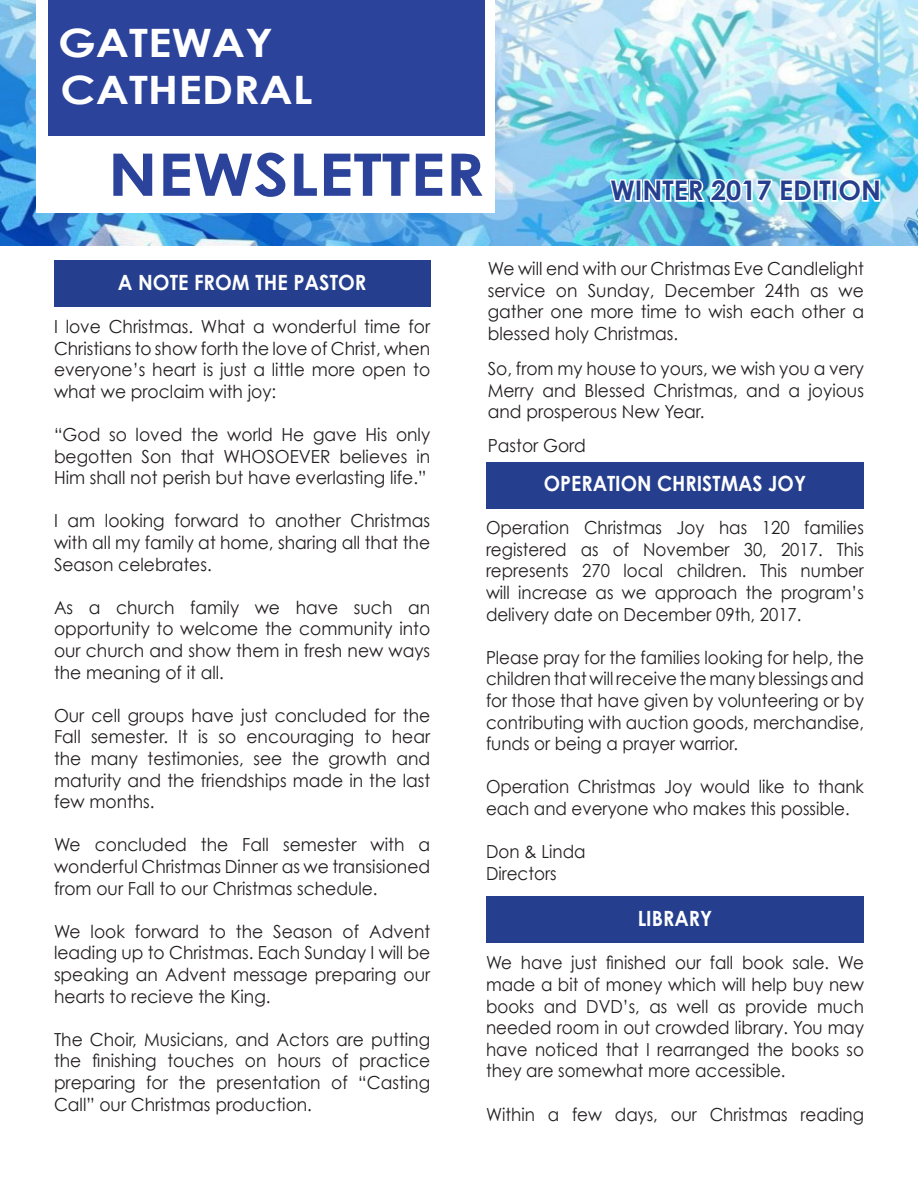
<style>
.page{position:relative;width:918px;height:1188px;background:#fff}
.page>*{position:absolute;margin:0;border:0;box-sizing:border-box;transform-origin:0 0}
.t1{font:700 58.8px "Century Gothic";color:#2c439b;scale:1.15 1}
.t2{font:700 39.15px "Century Gothic";color:#fff;scale:1.15 1}
.t3{font:700 27px "Century Gothic";color:#253f8e}
.t4{font:700 21px "Century Gothic";color:#fff;scale:.93 1}
.t5{font:700 21px "Century Gothic";color:#fff;scale:.95 1}
.t6{font:18px/21.6px "Century Gothic";color:#231f20;text-align:justify;scale:.95 1}
.t7{font:18px/21.6px "Century Gothic";color:#231f20;text-align:justify;scale:.93 1}
</style>
<div class="page">
<img style="left:0;top:0;width:918px;height:245px">
<div style="left:36px;top:0;width:459px;height:212px;background:#fff"></div>
<div style="left:48px;top:0;width:436px;height:136px;background:#2c439b"></div>
<img style="left:608px;top:177px;width:274px;height:28px">
<div style="left:54px;top:260px;width:376px;height:47px;background:#253f8e"></div>
<div style="left:486px;top:463px;width:378px;height:46px;background:#253f8e"></div>
<div style="left:486px;top:896px;width:378px;height:47px;background:#253f8e"></div>
<p class="t2" style="left:58px;top:18px;width:189px">GATEWAY</p>
<p class="t2" style="left:61px;top:65px;width:221px">CATHEDRAL</p>
<p class="t1" style="left:108px;top:137px;width:329px">NEWSLETTER</p>
<p class="t3" style="left:611px;top:173px;width:272px">WINTER 2017 EDITION</p>
<p class="t5" style="left:118px;top:269px;width:263px">A NOTE FROM THE PASTOR</p>
<p class="t6" style="left:54px;top:315px;width:398px">I love Christmas. What a wonderful time for Christians to show forth the love of Christ, when everyone’s heart is just a little more open to what we proclaim with joy:</p>
<p class="t6" style="left:54px;top:423px;width:398px">“God so loved the world He gave His only begotten Son that WHOSOEVER believes in Him shall not perish but have everlasting life.”</p>
<p class="t6" style="left:54px;top:510px;width:398px">I am looking forward to another Christmas with all my family at home, sharing all that the Season celebrates.</p>
<p class="t6" style="left:54px;top:596px;width:398px">As a church family we have such an opportunity to welcome the community into our church and show them in fresh new ways the meaning of it all.</p>
<p class="t6" style="left:54px;top:704px;width:398px">Our cell groups have just concluded for the Fall semester. It is so encouraging to hear the many testimonies, see the growth and maturity and the friendships made in the last few months.</p>
<p class="t6" style="left:54px;top:834px;width:398px">We concluded the Fall semester with a wonderful Christmas Dinner as we transisioned from our Fall to our Christmas schedule.</p>
<p class="t6" style="left:54px;top:920px;width:398px">We look forward to the Season of Advent leading up to Christmas. Each Sunday I will be speaking an Advent message preparing our hearts to recieve the King.</p>
<p class="t6" style="left:54px;top:1028px;width:398px">The Choir, Musicians, and Actors are putting the finishing touches on hours of practice preparing for the presentation of “Casting Call” our Christmas production.</p>
<p class="t6" style="left:488px;top:258px;width:398px">We will end with our Christmas Eve Candlelight service on Sunday, December 24th as we gather one more time to wish each other a blessed holy Christmas.</p>
<p class="t6" style="left:488px;top:357px;width:398px">So, from my house to yours, we wish you a very Merry and Blessed Christmas, and a joyious and prosperous New Year.</p>
<p class="t6" style="left:488px;top:434px;width:105px">Pastor Gord</p>
<p class="t4" style="left:544px;top:470px;width:283px">OPERATION CHRISTMAS JOY</p>
<p class="t7" style="left:486px;top:517px;width:408px">Operation Christmas Joy has 120 families registered as of November 30, 2017. This represents 270 local children. This number will increase as we approach the program’s delivery date on December 09th, 2017.</p>
<p class="t7" style="left:486px;top:646px;width:408px">Please pray for the families looking for help, the children that will receive the many blessings and for those that have given by volunteering or by contributing with auction goods, merchandise, funds or being a prayer warrior.</p>
<p class="t7" style="left:486px;top:776px;width:408px">Operation Christmas Joy would like to thank each and everyone who makes this possible.</p>
<p class="t7" style="left:486px;top:841px;width:109px">Don &amp; Linda</p>
<p class="t7" style="left:486px;top:862px;width:77px">Directors</p>
<p class="t4" style="left:638px;top:905px;width:82px">LIBRARY</p>
<p class="t7" style="left:486px;top:952px;width:408px">We have just finished our fall book sale. We made a bit of money which will help buy new books and DVD’s, as well as provide much needed room in out crowded library. You may have noticed that I rearranged the books so they are somewhat more accessible.</p>
<p class="t7" style="left:486px;top:1103px;width:408px">Within a few days, our Christmas reading</p>
</div>
